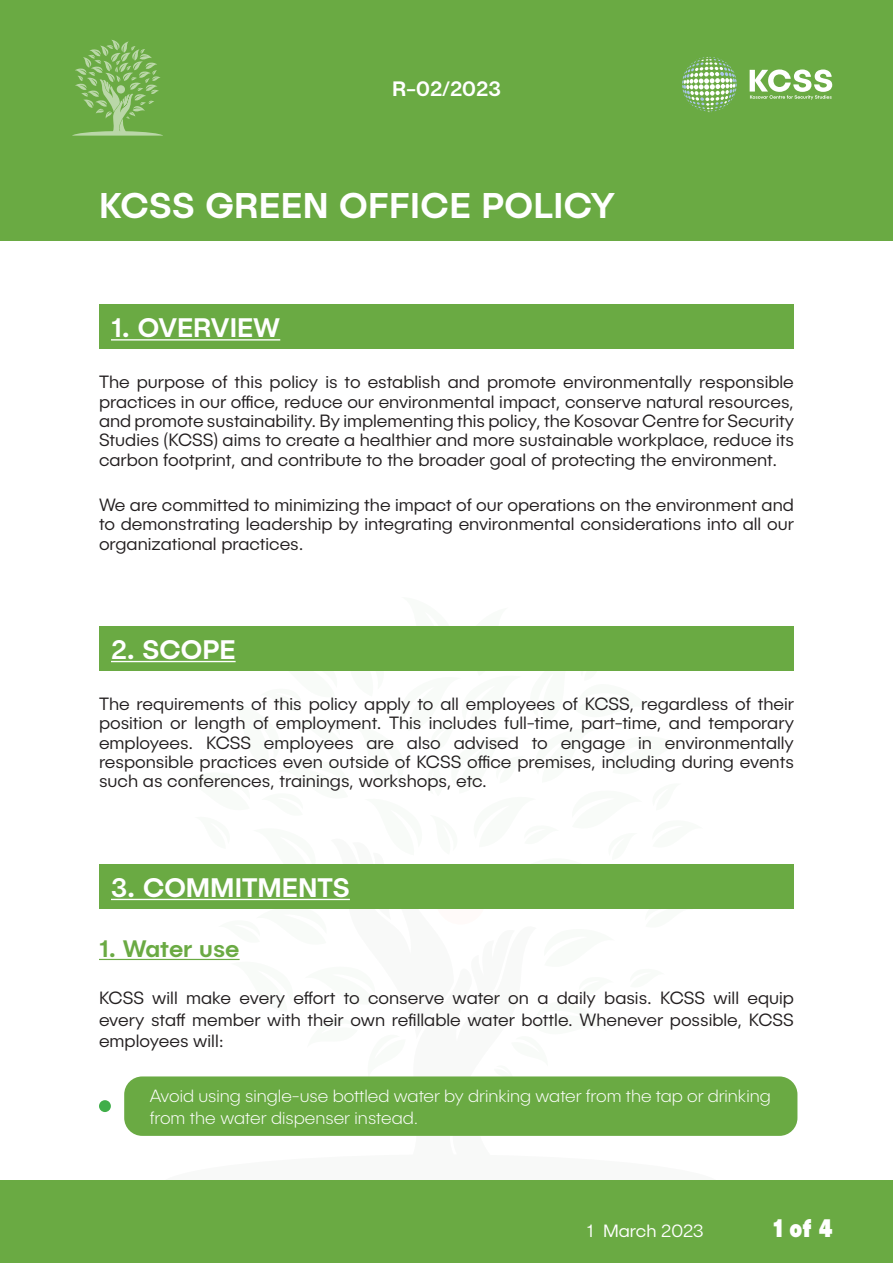
<style>
.page{position:relative;width:893px;height:1263px;background:#fff}
.page>*{position:absolute;margin:0;border:0;box-sizing:border-box;transform-origin:0 0}
.t1{font:500 36px "Publica Sans";letter-spacing:.01em;color:#fff}
.t2{font:500 27px "Publica Sans";color:#fff}
.t3{font:900 25.2px "Publica Sans";color:#fff;scale:.83 1}
.t4{font:500 24px "Publica Sans";color:#6aaa43}
.t5{font:500 21px "Publica Sans";color:#fff}
.t6{font:300 18px/19.4px "Publica Sans";color:#231f20;text-align:justify}
.t7{font:200 18px/21.6px "Publica Sans";color:#fff}
.t8{font:300 18px "Publica Sans";color:#fff}
</style>
<div class="page">
<div style="left:0;top:1180px;width:893px;height:83px;background:#6aaa43"></div>
<div style="left:0;top:0;width:893px;height:241px;background:#6aaa43"></div>
<hr style="left:99px;top:959px;width:141px;height:1px;background:#6aaa43">
<div style="left:99px;top:304px;width:695px;height:45px;background:#6aaa43"></div>
<hr style="left:111px;top:339px;width:169px;height:2px;background:#fff">
<div style="left:99px;top:626px;width:695px;height:45px;background:#6aaa43"></div>
<hr style="left:111px;top:661px;width:125px;height:1px;background:#fff">
<div style="left:99px;top:864px;width:695px;height:45px;background:#6aaa43"></div>
<hr style="left:111px;top:899px;width:239px;height:1px;background:#fff">
<div style="left:124px;top:1076px;width:673px;height:60px;background:#6aaa43;border-radius:18px"></div>
<div style="left:99px;top:1100px;width:12px;height:12px;background:#40ae49;border-radius:50%"></div>
<svg style="left:682px;top:57px;width:55px;height:55px"></svg>
<svg style="left:750px;top:69px;width:82px;height:31px"></svg>
<svg style="left:72px;top:40px;width:91px;height:96px"></svg>
<p class="t5" style="left:392px;top:75px;width:110px">R-02/2023</p>
<p class="t1" style="left:99px;top:182px;width:517px">KCSS GREEN OFFICE POLICY</p>
<p class="t2" style="left:111px;top:310px;width:171px">1. OVERVIEW</p>
<p class="t6" style="left:99px;top:372px;width:696px">The purpose of this policy is to establish and promote environmentally responsible practices in our office, reduce our environmental impact, conserve natural resources, and promote sustainability. By implementing this policy, the Kosovar Centre for Security Studies (KCSS) aims to create a healthier and more sustainable workplace, reduce its carbon footprint, and contribute to the broader goal of protecting the environment.</p>
<p class="t6" style="left:99px;top:494px;width:696px">We are committed to minimizing the impact of our operations on the environment and to demonstrating leadership by integrating environmental considerations into all our organizational practices.</p>
<p class="t2" style="left:111px;top:632px;width:126px">2. SCOPE</p>
<p class="t6" style="left:99px;top:693px;width:696px">The requirements of this policy apply to all employees of KCSS, regardless of their position or length of employment. This includes full-time, part-time, and temporary employees. KCSS employees are also advised to engage in environmentally responsible practices even outside of KCSS office premises, including during events such as conferences, trainings, workshops, etc.</p>
<p class="t2" style="left:111px;top:870px;width:240px">3. COMMITMENTS</p>
<p class="t4" style="left:99px;top:933px;width:142px">1. Water use</p>
<p class="t6" style="left:99px;top:987px;width:696px;line-height:21.6px">KCSS will make every effort to conserve water on a daily basis. KCSS will equip every staff member with their own refillable water bottle. Whenever possible, KCSS employees will:</p>
<p class="t7" style="left:150px;top:1085px;width:623px">Avoid using single-use bottled water by drinking water from the tap or drinking from the water dispenser instead.</p>
<p class="t8" style="left:587px;top:1220px;width:118px">1 March 2023</p>
<p class="t3" style="left:773px;top:1210px;width:74px">1 of 4</p>
</div>
